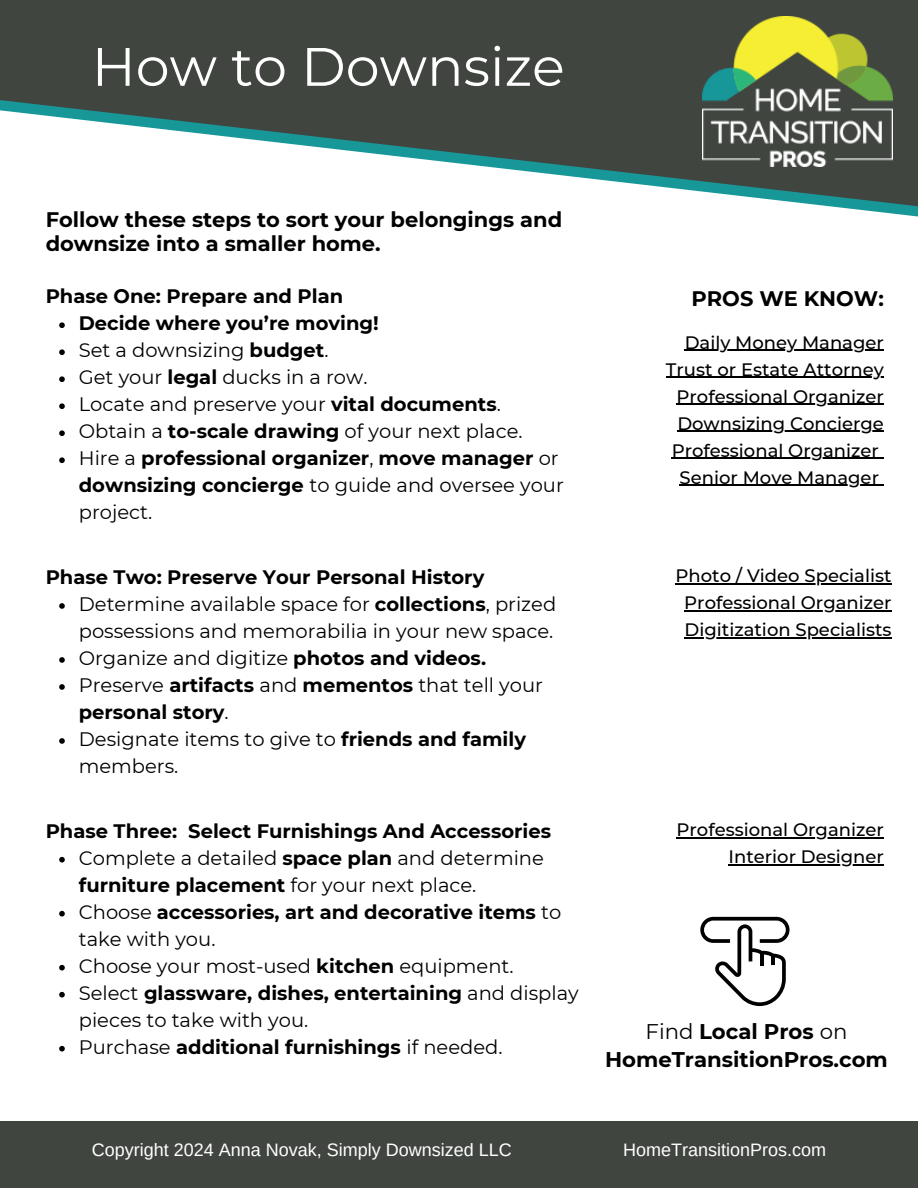
<style>
.page{position:relative;width:918px;height:1188px;background:#fff}
.page>*{position:absolute;margin:0;border:0;box-sizing:border-box;transform-origin:0 0}
.t1{font:54px "Montserrat";color:#fff}
.t2{font:700 21.3px/28.7px "Montserrat";color:#000;text-align:center}
.t3{font:700 21px/23.7px "Montserrat";color:#000}
.t4{font:19.5px/27px "Montserrat";color:#000}
.t5{font:700 19.5px/27px "Montserrat";color:#000}
.t6{font:500 18px/27px "Montserrat";color:#000}
.t7{font:18px "Arimo";color:#fff}
.s1{font-weight:700}
.s2{font-weight:400}
</style>
<div class="page">
<div style="left:0;top:1121px;width:918px;height:67px;background:#404540"></div>
<svg style="left:0;top:0;width:917px;height:206px;fill:#404540"></svg>
<img style="left:702px;top:17px;width:190px;height:149px">
<svg style="left:59px;top:603px;width:6px;height:6px"></svg>
<svg style="left:59px;top:657px;width:6px;height:6px"></svg>
<svg style="left:59px;top:684px;width:6px;height:6px"></svg>
<svg style="left:59px;top:738px;width:6px;height:6px"></svg>
<svg style="left:59px;top:322px;width:6px;height:6px"></svg>
<svg style="left:59px;top:349px;width:6px;height:6px"></svg>
<svg style="left:59px;top:376px;width:6px;height:6px"></svg>
<svg style="left:59px;top:403px;width:6px;height:6px"></svg>
<svg style="left:59px;top:430px;width:6px;height:6px"></svg>
<svg style="left:59px;top:457px;width:6px;height:6px"></svg>
<svg style="left:59px;top:857px;width:6px;height:6px"></svg>
<svg style="left:59px;top:911px;width:6px;height:6px"></svg>
<svg style="left:59px;top:965px;width:6px;height:6px"></svg>
<svg style="left:59px;top:992px;width:6px;height:6px"></svg>
<svg style="left:59px;top:1046px;width:6px;height:6px"></svg>
<hr style="left:685px;top:350px;width:199px;height:1px;background:#000">
<hr style="left:666px;top:377px;width:218px;height:1px;background:#000">
<hr style="left:677px;top:404px;width:207px;height:1px;background:#000">
<hr style="left:677px;top:431px;width:207px;height:1px;background:#000">
<hr style="left:672px;top:458px;width:207px;height:1px;background:#000">
<hr style="left:680px;top:485px;width:199px;height:1px;background:#000">
<hr style="left:676px;top:583px;width:216px;height:1px;background:#000">
<hr style="left:684px;top:610px;width:208px;height:1px;background:#000">
<hr style="left:685px;top:637px;width:207px;height:1px;background:#000">
<hr style="left:677px;top:837px;width:207px;height:1px;background:#000">
<hr style="left:729px;top:864px;width:155px;height:1px;background:#000">
<svg style="left:700px;top:917px;width:90px;height:89px"></svg>
<h3 class="t1" style="left:92px;top:34px;width:474px">How to Downsize</h3>
<p class="t3" style="left:46px;top:208px;width:518px">Follow these steps to sort your belongings and downsize into a smaller home.</p>
<p class="t5" style="left:46px;top:283px;width:299px">Phase One: Prepare and Plan</p>
<p class="t5" style="left:79px;top:310px;width:301px">Decide where you’re moving!</p>
<p class="t4" style="left:79px;top:337px;width:251px">Set a downsizing <span class="s1">budget</span>.</p>
<p class="t4" style="left:79px;top:364px;width:290px">Get your <span class="s1">legal</span> ducks in a row.</p>
<p class="t4" style="left:79px;top:391px;width:424px">Locate and preserve your <span class="s1">vital documents</span>.</p>
<p class="t4" style="left:79px;top:418px;width:445px">Obtain a <span class="s1">to-scale drawing</span> of your next place.</p>
<h2 class="t5" style="left:79px;top:445px;width:487px"><span class="s2">Hire a</span> professional organizer<span class="s2">,</span> move manager <span class="s2">or </span>downsizing concierge <span class="s2">to guide and oversee your project.</span></h2>
<p class="t5" style="left:46px;top:564px;width:440px">Phase Two: Preserve Your Personal History</p>
<p class="t4" style="left:79px;top:591px;width:479px">Determine available space for <span class="s1">collections</span>, prized possessions and memorabilia in your new space.</p>
<h1 class="t4" style="left:79px;top:645px;width:409px">Organize and digitize <span class="s1">photos and videos.</span></h1>
<h3 class="t5" style="left:79px;top:672px;width:466px"><span class="s2">Preserve</span> artifacts <span class="s2">and</span> mementos <span class="s2">that tell your </span>personal story<span class="s2">.</span></h3>
<h3 class="t4" style="left:79px;top:726px;width:449px">Designate items to give to <span class="s1">friends and family </span>members.</h3>
<p class="t5" style="left:46px;top:817px;width:507px">Phase Three: Select Furnishings And Accessories</p>
<h3 class="t4" style="left:79px;top:844px;width:467px">Complete a detailed <span class="s1">space plan</span> and determine <span class="s1">furniture placement</span> for your next place.</h3>
<p class="t5" style="left:79px;top:898px;width:484px"><span class="s2">Choose</span> accessories, art and decorative items <span class="s2">to take with you.</span></p>
<p class="t4" style="left:79px;top:952px;width:436px">Choose your most-used <span class="s1">kitchen</span> equipment.</p>
<p class="t4" style="left:79px;top:979px;width:501px">Select <span class="s1">glassware, dishes, entertaining</span> and display pieces to take with you.</p>
<p class="t5" style="left:79px;top:1033px;width:425px"><span class="s2">Purchase</span> additional furnishings <span class="s2">if needed.</span></p>
<p class="t3" style="left:692px;top:287px;width:194px">PROS WE KNOW:</p>
<p class="t6" style="left:685px;top:329px;width:201px">Daily Money Manager</p>
<p class="t6" style="left:666px;top:356px;width:219px">Trust or Estate Attorney</p>
<h5 class="t6" style="left:677px;top:383px;width:209px">Professional Organizer</h5>
<p class="t6" style="left:677px;top:410px;width:208px">Downsizing Concierge</p>
<p class="t6" style="left:672px;top:437px;width:209px">Professional Organizer</p>
<p class="t6" style="left:680px;top:464px;width:201px">Senior Move Manager</p>
<h6 class="t6" style="left:676px;top:562px;width:218px">Photo / Video Specialist</h6>
<h6 class="t6" style="left:684px;top:589px;width:209px">Professional Organizer<br>Digitization Specialists</h6>
<p class="t6" style="left:677px;top:816px;width:209px;text-align:right">Professional Organizer<br>Interior Designer</p>
<p class="t2" style="left:605px;top:1017px;width:284px"><span class="s2">Find</span> Local Pros <span class="s2">on<br></span>HomeTransitionPros.com</p>
<p class="t7" style="left:92px;top:1140px;width:421px">Copyright 2024 Anna Novak, Simply Downsized LLC</p>
<h5 class="t7" style="left:623px;top:1140px;width:204px">HomeTransitionPros.com</h5>
</div>
